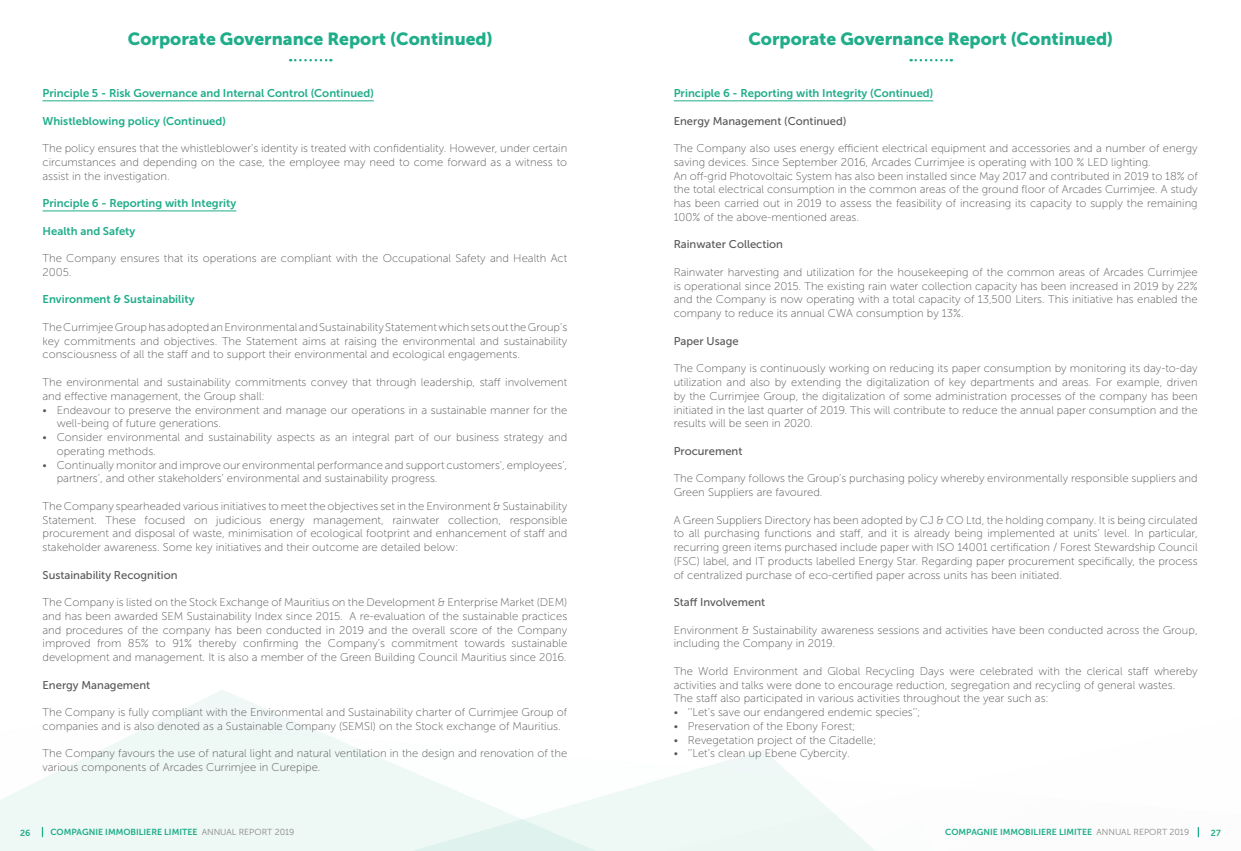
<style>
.page{position:relative;width:1241px;height:851px;background:#fff}
.page>*{position:absolute;margin:0;border:0;box-sizing:border-box;transform-origin:0 0}
.t1{font:17.5px "Museo Sans 900";color:#20ad8a}
.t2{font:11.25px/13.8px "Museo Sans 100";color:#575756}
.t3{font:11.25px "Museo Sans 700";color:#20ad8a}
.t4{font:11.25px "Museo Sans 500";color:#575756}
.t5{font:8.75px "Museo Sans 700";color:#20ad8a}
.s1{font-family:"Museo Sans 300";color:#878787}
</style>
<div class="page">
<svg style="left:0;top:690px;width:374px;height:160px;fill:#eef8f5"></svg>
<svg style="left:374px;top:750px;width:500px;height:100px;fill:#eef8f5"></svg>
<hr style="left:43px;top:100px;width:331px;height:1px;background:#20ad8a">
<hr style="left:43px;top:210px;width:193px;height:1px;background:#20ad8a">
<svg style="left:290px;top:59px;width:41px;height:2px"></svg>
<hr style="left:673px;top:100px;width:260px;height:1px;background:#20ad8a">
<svg style="left:910px;top:59px;width:41px;height:2px"></svg>
<h1 class="t1" style="left:128px;top:29px;width:366px">Corporate Governance Report (Continued)</h1>
<p class="t3" style="left:43px;top:87px;width:333px">Principle 5 - Risk Governance and Internal Control (Continued)</p>
<p class="t3" style="left:43px;top:114px;width:185px">Whistleblowing policy (Continued)</p>
<p class="t2" style="left:43px;top:141px;width:526px;text-align:justify">The policy ensures that the whistleblower’s identity is treated with confidentiality. However, under certain circumstances and depending on the case, the employee may need to come forward as a witness to assist in the investigation.</p>
<p class="t3" style="left:43px;top:197px;width:195px">Principle 6 - Reporting with Integrity</p>
<p class="t3" style="left:43px;top:224px;width:94px">Health and Safety</p>
<p class="t2" style="left:43px;top:251px;width:526px">The Company ensures that its operations are compliant with the Occupational Safety and Health Act<br>2005.</p>
<p class="t3" style="left:43px;top:293px;width:153px">Environment &amp; Sustainability</p>
<p class="t2" style="left:43px;top:320px;width:526px;text-align:justify">The Currimjee Group has adopted an Environmental and Sustainability Statement which sets out the Group’s key commitments and objectives. The Statement aims at raising the environmental and sustainability consciousness of all the staff and to support their environmental and ecological engagements.</p>
<p class="t2" style="left:43px;top:375px;width:526px">The environmental and sustainability commitments convey that through leadership, staff involvement and effective management, the Group shall:</p>
<p class="t2" style="left:57px;top:403px;width:512px;text-indent:-14px">• Endeavour to preserve the environment and manage our operations in a sustainable manner for the well-being of future generations.</p>
<p class="t2" style="left:57px;top:430px;width:512px;text-indent:-14px">• Consider environmental and sustainability aspects as an integral part of our business strategy and operating methods.</p>
<p class="t2" style="left:57px;top:458px;width:512px;text-indent:-14px">• Continually monitor and improve our environmental performance and support customers’, employees’, partners’, and other stakeholders’ environmental and sustainability progress.</p>
<p class="t2" style="left:43px;top:499px;width:526px;text-align:justify">The Company spearheaded various initiatives to meet the objectives set in the Environment &amp; Sustainability Statement. These focused on judicious energy management, rainwater collection, responsible procurement and disposal of waste, minimisation of ecological footprint and enhancement of staff and stakeholder awareness. Some key initiatives and their outcome are detailed below:</p>
<p class="t4" style="left:43px;top:568px;width:136px">Sustainability Recognition</p>
<p class="t2" style="left:43px;top:595px;width:526px;text-align:justify">The Company is listed on the Stock Exchange of Mauritius on the Development &amp; Enterprise Market (DEM) and has been awarded SEM Sustainability Index since 2015. A re-evaluation of the sustainable practices and procedures of the company has been conducted in 2019 and the overall score of the Company improved from 85% to 91% thereby confirming the Company’s commitment towards sustainable development and management. It is also a member of the Green Building Council Mauritius since 2016.</p>
<p class="t4" style="left:43px;top:678px;width:109px">Energy Management</p>
<p class="t2" style="left:43px;top:705px;width:526px">The Company is fully compliant with the Environmental and Sustainability charter of Currimjee Group of companies and is also denoted as a Sustainable Company (SEMSI) on the Stock exchange of Mauritius.</p>
<p class="t2" style="left:43px;top:746px;width:526px">The Company favours the use of natural light and natural ventilation in the design and renovation of the various components of Arcades Currimjee in Curepipe.</p>
<h1 class="t1" style="left:748px;top:29px;width:366px">Corporate Governance Report (Continued)</h1>
<p class="t3" style="left:673px;top:87px;width:261px">Principle 6 - Reporting with Integrity (Continued)</p>
<p class="t4" style="left:673px;top:114px;width:174px">Energy Management (Continued)</p>
<p class="t2" style="left:673px;top:141px;width:525px">The Company also uses energy efficient electrical equipment and accessories and a number of energy saving devices. Since September 2016, Arcades Currimjee is operating with 100 % LED lighting.<br>An off-grid Photovoltaic System has also been installed since May 2017 and contributed in 2019 to 18% of the total electrical consumption in the common areas of the ground floor of Arcades Currimjee. A study has been carried out in 2019 to assess the feasibility of increasing its capacity to supply the remaining 100% of the above-mentioned areas.</p>
<p class="t4" style="left:673px;top:238px;width:111px">Rainwater Collection</p>
<p class="t2" style="left:673px;top:265px;width:525px;text-align:justify">Rainwater harvesting and utilization for the housekeeping of the common areas of Arcades Currimjee is operational since 2015. The existing rain water collection capacity has been increased in 2019 by 22% and the Company is now operating with a total capacity of 13,500 Liters. This initiative has enabled the company to reduce its annual CWA consumption by 13%.</p>
<p class="t4" style="left:673px;top:334px;width:66px">Paper Usage</p>
<p class="t2" style="left:673px;top:361px;width:525px;text-align:justify">The Company is continuously working on reducing its paper consumption by monitoring its day-to-day utilization and also by extending the digitalization of key departments and areas. For example, driven by the Currimjee Group, the digitalization of some administration processes of the company has been initiated in the last quarter of 2019. This will contribute to reduce the annual paper consumption and the results will be seen in 2020.</p>
<p class="t4" style="left:673px;top:444px;width:70px">Procurement</p>
<p class="t2" style="left:673px;top:471px;width:525px">The Company follows the Group’s purchasing policy whereby environmentally responsible suppliers and<br>Green Suppliers are favoured.</p>
<p class="t2" style="left:673px;top:513px;width:525px;text-align:justify">A Green Suppliers Directory has been adopted by CJ &amp; CO Ltd, the holding company. It is being circulated to all purchasing functions and staff, and it is already being implemented at units’ level. In particular, recurring green items purchased include paper with ISO 14001 certification / Forest Stewardship Council (FSC) label, and IT products labelled Energy Star. Regarding paper procurement specifically, the process of centralized purchase of eco-certified paper across units has been initiated.</p>
<p class="t4" style="left:673px;top:596px;width:93px">Staff Involvement</p>
<p class="t2" style="left:673px;top:623px;width:525px">Environment &amp; Sustainability awareness sessions and activities have been conducted across the Group, including the Company in 2019.</p>
<p class="t2" style="left:673px;top:664px;width:525px">The World Environment and Global Recycling Days were celebrated with the clerical staff whereby activities and talks were done to encourage reduction, segregation and recycling of general wastes.<br>The staff also participated in various activities throughout the year such as:</p>
<p class="t2" style="left:673px;top:705px;width:248px">• ‘’Let’s save our endangered endemic species’’;</p>
<p class="t2" style="left:673px;top:719px;width:183px">• Preservation of the Ebony Forest;</p>
<p class="t2" style="left:673px;top:733px;width:204px">• Revegetation project of the Citadelle;</p>
<p class="t2" style="left:673px;top:746px;width:177px">• ‘’Let’s clean up Ebene Cybercity.</p>
<p class="t5" style="left:20px;top:828px;width:12px">26</p>
<p class="t5" style="left:50px;top:826px;width:245px">COMPAGNIE IMMOBILIERE LIMITEE <span class="s1">ANNUAL REPORT 2019</span></p>
<p class="t5" style="left:944px;top:826px;width:245px">COMPAGNIE IMMOBILIERE LIMITEE <span class="s1">ANNUAL REPORT 2019</span></p>
<p class="t5" style="left:1210px;top:828px;width:11px">27</p>
</div>
